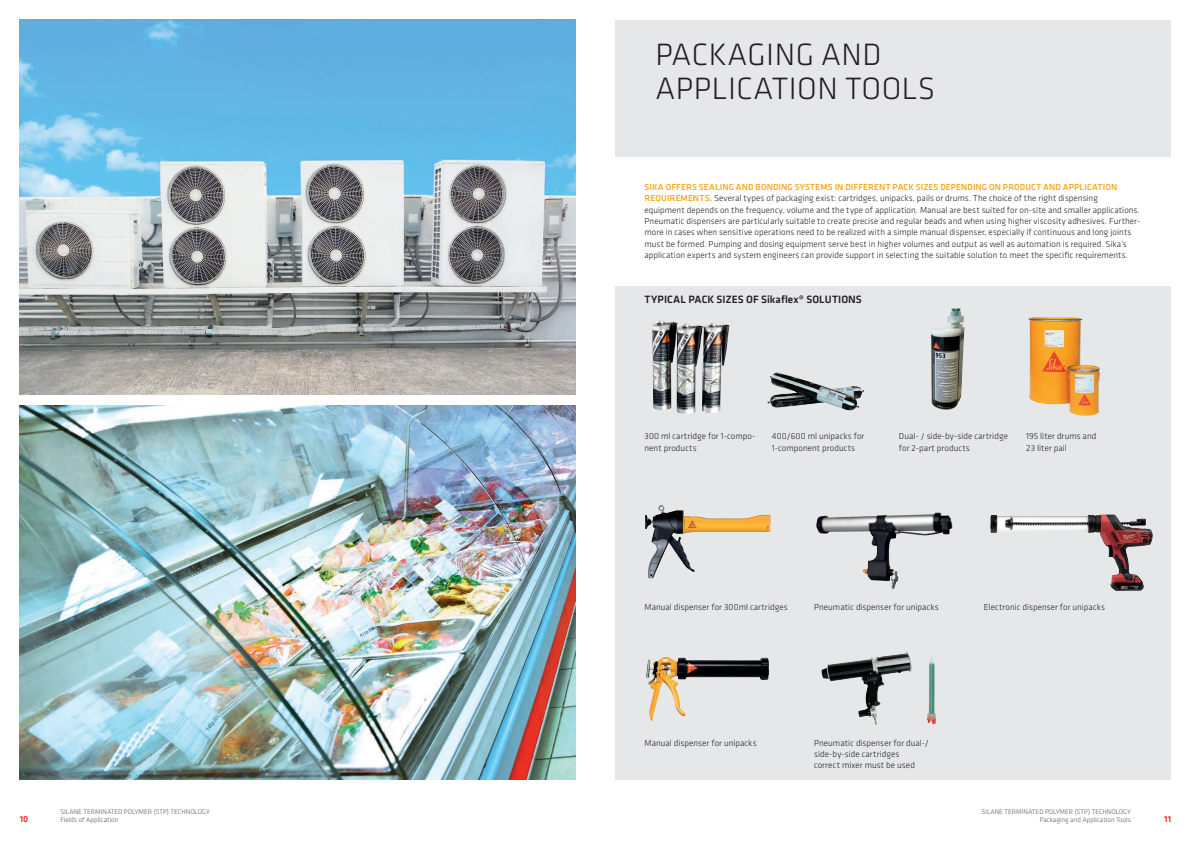
<style>
.page{position:relative;width:1191px;height:842px;background:#fff}
.page>*{position:absolute;margin:0;border:0;box-sizing:border-box;transform-origin:0 0}
.t1{font:300 32px/34px "Klavika";letter-spacing:.015em;color:#231f20}
.t2{font:500 11px "Klavika";letter-spacing:.005em;color:#231f20}
.t3{font:300 9px/11.3px "Klavika";letter-spacing:.005em;color:#231f20}
.t4{font:500 9px "Klavika";color:#ee1d23}
.t5{font:300 7px/8.4px "Klavika";color:#57585a;text-align:right}
.s1{font-weight:500;color:#faab24}
</style>
<div class="page">
<div style="left:615px;top:286px;width:556px;height:494px;background:#e6e7e9"></div>
<img style="left:821px;top:653px;width:85px;height:72px">
<div style="left:615px;top:20px;width:556px;height:136px;background:#e6e7e9"></div>
<img style="left:652px;top:320px;width:78px;height:94px">
<img style="left:767px;top:372px;width:92px;height:38px">
<img style="left:930px;top:308px;width:34px;height:102px">
<img style="left:1028px;top:317px;width:72px;height:99px">
<img style="left:645px;top:505px;width:126px;height:74px">
<img style="left:990px;top:514px;width:154px;height:77px">
<img style="left:816px;top:513px;width:119px;height:76px">
<img style="left:646px;top:657px;width:123px;height:64px">
<img style="left:926px;top:657px;width:10px;height:67px">
<img style="left:20px;top:405px;width:555px;height:375px">
<img style="left:20px;top:20px;width:555px;height:374px">
<h1 class="t1" style="left:655px;top:37px;width:281px">PACKAGING AND<br>APPLICATION TOOLS</h1>
<p class="t3" style="left:644px;top:181px;width:497px"><span class="s1">SIKA OFFERS SEALING AND BONDING SYSTEMS IN DIFFERENT PACK SIZES DEPENDING ON PRODUCT AND APPLICATION REQUIREMENTS.</span> Several types of packaging exist: cartridges, unipacks, pails or drums. The choice of the right dispensing equipment depends on the frequency, volume and the type of application. Manual are best suited for on-site and smaller applications.<br>Pneumatic dispensers are particularly suitable to create precise and regular beads and when using higher viscosity adhesives. Further&shy;more in cases when sensitive operations need to be realized with a simple manual dispenser, especially if continuous and long joints must be formed. Pumping and dosing equipment serve best in higher volumes and output as well as automation is required. Sika’s application experts and system engineers can provide support in selecting the suitable solution to meet the specific requirements.</p>
<p class="t2" style="left:644px;top:292px;width:219px">TYPICAL PACK SIZES OF Sikaflex® SOLUTIONS</p>
<p class="t3" style="left:644px;top:431px;width:112px">300 ml cartridge for 1-compo&shy;nent products</p>
<p class="t3" style="left:771px;top:431px;width:94px">400/600 ml unipacks for<br>1-component products</p>
<p class="t3" style="left:899px;top:431px;width:111px">Dual- / side-by-side cartridge for 2-part products</p>
<p class="t3" style="left:1026px;top:431px;width:72px">195 liter drums and<br>23 liter pail</p>
<p class="t3" style="left:644px;top:601px;width:145px">Manual dispenser for 300ml cartridges</p>
<p class="t3" style="left:814px;top:601px;width:126px">Pneumatic dispenser for unipacks</p>
<p class="t3" style="left:983px;top:601px;width:123px">Electronic dispenser for unipacks</p>
<p class="t3" style="left:644px;top:737px;width:114px">Manual dispenser for unipacks</p>
<p class="t3" style="left:814px;top:737px;width:116px">Pneumatic dispenser for dual-/ side-by-side cartridges<br>correct mixer must be used</p>
<p class="t5" style="left:60px;top:807px;width:151px;text-align:left">SILANE TERMINATED POLYMER (STP) TECHNOLOGY<br>Fields of Application</p>
<p class="t5" style="left:981px;top:807px;width:151px">SILANE TERMINATED POLYMER (STP) TECHNOLOGY<br>Packaging and Application Tools</p>
<p class="t4" style="left:20px;top:813px;width:10px">10</p>
<p class="t4" style="left:1164px;top:813px;width:8px">11</p>
</div>
